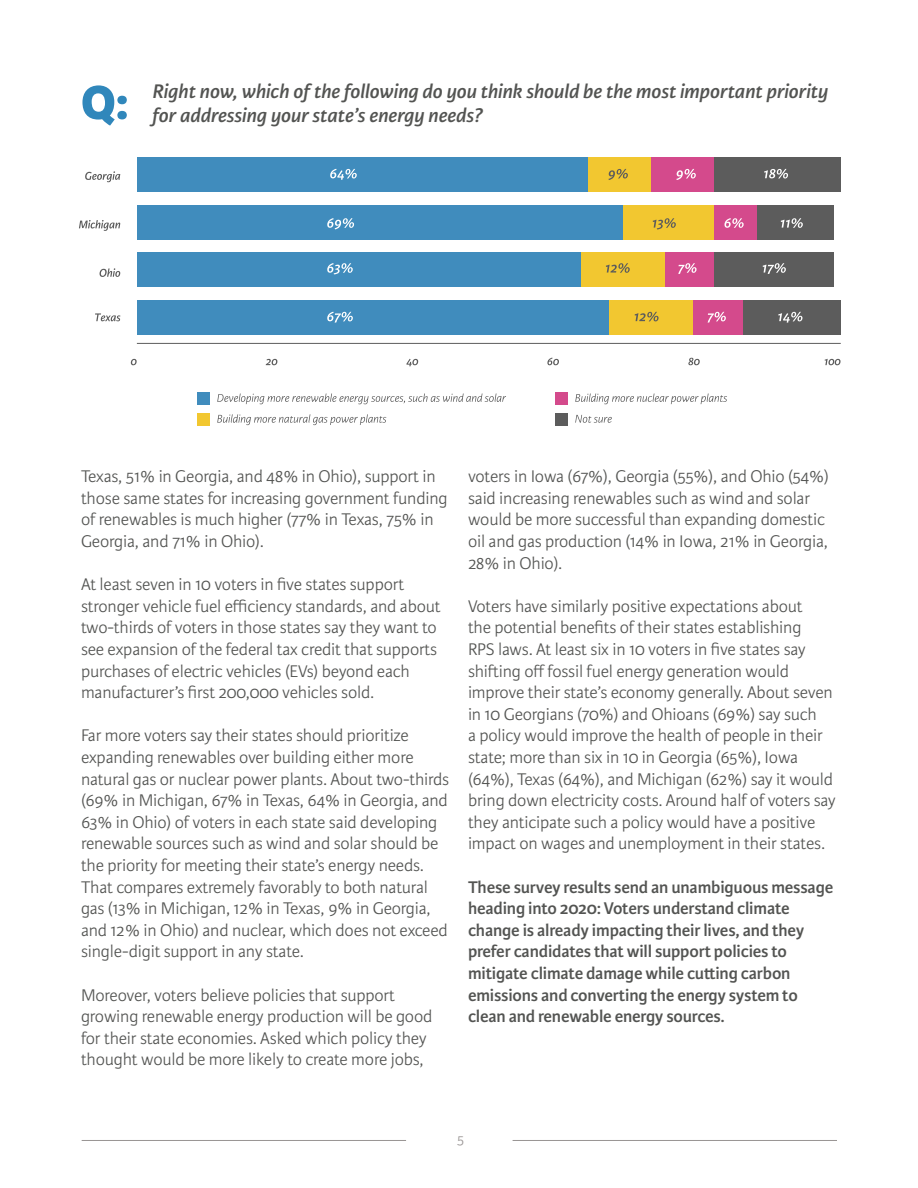
<style>
.page{position:relative;width:918px;height:1188px;background:#fff}
.page>*{position:absolute;margin:0;border:0;box-sizing:border-box;transform-origin:0 0}
.t1{font:800 50.4px "Karmina Sans";color:#3087bb}
.Question_Copy{font:italic 600 21px "Karmina Sans";color:#535452}
.Body_Copy{font:300 18px/21.6px "Karmina Sans";letter-spacing:-.01em;color:#535452}
.Body_Copy-2{font:600 18px/21.6px "Karmina Sans";letter-spacing:-.01em;color:#535452}
.Body_Copy-3{font:300 15px "Karmina Sans";color:#989493}
</style>
<div class="page">
<svg style="left:131px;top:359px;width:6px;height:6px"></svg>
<svg style="left:266px;top:359px;width:11px;height:6px"></svg>
<svg style="left:406px;top:359px;width:12px;height:7px"></svg>
<svg style="left:547px;top:358px;width:12px;height:7px"></svg>
<svg style="left:688px;top:358px;width:12px;height:7px"></svg>
<svg style="left:825px;top:359px;width:16px;height:6px"></svg>
<hr style="left:137px;top:343px;width:704px;height:1px;background:#5c5c5c">
<div style="left:714px;top:158px;width:127px;height:34px;background:#5c5c5c"></div>
<div style="left:756px;top:205px;width:78px;height:34px;background:#5c5c5c"></div>
<div style="left:714px;top:253px;width:120px;height:34px;background:#5c5c5c"></div>
<div style="left:742px;top:300px;width:99px;height:35px;background:#5c5c5c"></div>
<div style="left:651px;top:158px;width:63px;height:34px;background:#d44a8c"></div>
<div style="left:714px;top:205px;width:42px;height:34px;background:#d44a8c"></div>
<div style="left:665px;top:253px;width:49px;height:34px;background:#d44a8c"></div>
<div style="left:693px;top:300px;width:49px;height:35px;background:#d44a8c"></div>
<div style="left:587px;top:158px;width:64px;height:34px;background:#f2c730"></div>
<div style="left:623px;top:205px;width:91px;height:34px;background:#f2c730"></div>
<div style="left:580px;top:253px;width:85px;height:34px;background:#f2c730"></div>
<div style="left:608px;top:300px;width:85px;height:35px;background:#f2c730"></div>
<div style="left:137px;top:158px;width:450px;height:34px;background:#408cbd"></div>
<div style="left:137px;top:205px;width:486px;height:34px;background:#408cbd"></div>
<div style="left:137px;top:253px;width:443px;height:34px;background:#408cbd"></div>
<div style="left:137px;top:300px;width:471px;height:35px;background:#408cbd"></div>
<svg style="left:85px;top:171px;width:35px;height:11px"></svg>
<svg style="left:79px;top:220px;width:41px;height:11px"></svg>
<svg style="left:100px;top:268px;width:20px;height:9px"></svg>
<svg style="left:95px;top:313px;width:26px;height:8px"></svg>
<svg style="left:330px;top:169px;width:27px;height:11px"></svg>
<svg style="left:327px;top:218px;width:27px;height:11px"></svg>
<svg style="left:327px;top:263px;width:26px;height:11px"></svg>
<svg style="left:327px;top:312px;width:26px;height:11px"></svg>
<svg style="left:609px;top:169px;width:19px;height:11px"></svg>
<svg style="left:676px;top:169px;width:20px;height:11px"></svg>
<svg style="left:764px;top:169px;width:24px;height:9px"></svg>
<svg style="left:653px;top:218px;width:23px;height:11px"></svg>
<svg style="left:724px;top:218px;width:20px;height:10px"></svg>
<svg style="left:781px;top:218px;width:22px;height:10px"></svg>
<svg style="left:606px;top:263px;width:24px;height:10px"></svg>
<svg style="left:678px;top:263px;width:19px;height:11px"></svg>
<svg style="left:763px;top:263px;width:23px;height:11px"></svg>
<svg style="left:635px;top:312px;width:24px;height:9px"></svg>
<svg style="left:708px;top:312px;width:18px;height:11px"></svg>
<svg style="left:778px;top:312px;width:24px;height:11px"></svg>
<div style="left:198px;top:392px;width:12px;height:13px;background:#408cbd"></div>
<svg style="left:217px;top:394px;width:289px;height:10px"></svg>
<div style="left:198px;top:413px;width:12px;height:12px;background:#f2c730"></div>
<svg style="left:217px;top:414px;width:169px;height:11px"></svg>
<div style="left:556px;top:392px;width:12px;height:13px;background:#d44a8c"></div>
<svg style="left:575px;top:394px;width:152px;height:10px"></svg>
<div style="left:556px;top:413px;width:12px;height:12px;background:#5c5c5c"></div>
<svg style="left:575px;top:415px;width:37px;height:8px"></svg>
<hr style="left:82px;top:1140px;width:324px;height:1px;background:#989493">
<hr style="left:513px;top:1140px;width:324px;height:1px;background:#989493">
<p class="t1" style="left:81px;top:73px;width:49px">Q:</p>
<p class="Question_Copy" style="left:152px;top:79px;width:677px">Right now, which of the following do you think should be the most important priority</p>
<p class="Question_Copy" style="left:152px;top:103px;width:332px">for addressing your state’s energy needs?</p>
<p class="Body_Copy" style="left:81px;top:466px;width:368px">Texas, 51% in Georgia, and 48% in Ohio), support in those same states for increasing government funding of renewables is much higher (77% in Texas, 75% in Georgia, and 71% in Ohio).</p>
<p class="Body_Copy" style="left:81px;top:574px;width:361px">At least seven in 10 voters in five states support stronger vehicle fuel efficiency standards, and about two-thirds of voters in those states say they want to see expansion of the federal tax credit that supports purchases of electric vehicles (EVs) beyond each manufacturer’s first 200,000 vehicles sold.</p>
<p class="Body_Copy" style="left:81px;top:725px;width:370px">Far more voters say their states should prioritize expanding renewables over building either more natural gas or nuclear power plants. About two-thirds (69% in Michigan, 67% in Texas, 64% in Georgia, and 63% in Ohio) of voters in each state said developing renewable sources such as wind and solar should be the priority for meeting their state’s energy needs.<br>That compares extremely favorably to both natural gas (13% in Michigan, 12% in Texas, 9% in Georgia, and 12% in Ohio) and nuclear, which does not exceed single-digit support in any state.</p>
<p class="Body_Copy" style="left:81px;top:984px;width:353px">Moreover, voters believe policies that support growing renewable energy production will be good for their state economies. Asked which policy they thought would be more likely to create more jobs,</p>
<p class="Body_Copy" style="left:468px;top:466px;width:362px">voters in Iowa (67%), Georgia (55%), and Ohio (54%) said increasing renewables such as wind and solar would be more successful than expanding domestic oil and gas production (14% in Iowa, 21% in Georgia, 28% in Ohio).</p>
<p class="Body_Copy" style="left:468px;top:596px;width:369px">Voters have similarly positive expectations about<br>the potential benefits of their states establishing<br>RPS laws. At least six in 10 voters in five states say shifting off fossil fuel energy generation would improve their state’s economy generally. About seven in 10 Georgians (70%) and Ohioans (69%) say such<br>a policy would improve the health of people in their state; more than six in 10 in Georgia (65%), Iowa (64%), Texas (64%), and Michigan (62%) say it would bring down electricity costs. Around half of voters say they anticipate such a policy would have a positive impact on wages and unemployment in their states.</p>
<p class="Body_Copy-2" style="left:468px;top:876px;width:367px">These survey results send an unambiguous message heading into 2020: Voters understand climate change is already impacting their lives, and they prefer candidates that will support policies to mitigate climate damage while cutting carbon emissions and converting the energy system to clean and renewable energy sources.</p>
<p class="Body_Copy-3" style="left:457px;top:1131px;width:8px">5</p>
</div>
